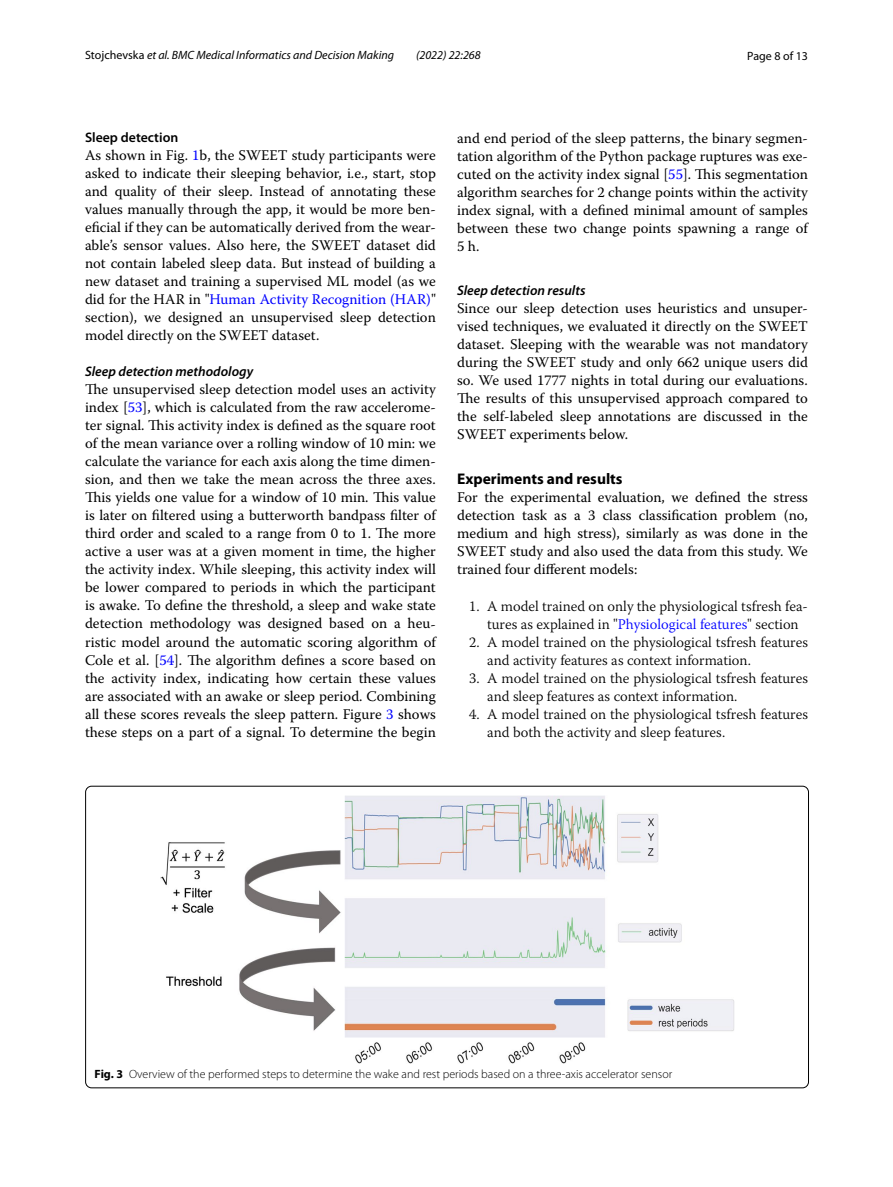
<style>
.page{position:relative;width:893px;height:1187px;background:#fff}
.page>*{position:absolute;margin:0;border:0;box-sizing:border-box;transform-origin:0 0}
.t1{font:700 15.45px "Myriad Pro";color:#000}
.t2{font:14.7px/18px "Warnock Pro";color:#000;text-align:justify}
.t3{font:300 14.7px/18px "Warnock Pro";color:#000}
.t4{font:italic 600 13.8px "Myriad Pro";color:#000}
.t5{font:600 13.8px "Myriad Pro";color:#000}
.t6{font:300 12px "Myriad Pro";color:#000}
.t7{font:italic 12px "Myriad Pro";color:#000}
.t8{font:12px "Myriad Pro";color:#000}
.s1{font-style:normal}
.s2{color:#00f}
.s3{font-weight:700}
</style>
<div class="page">
<img style="left:160px;top:795px;width:574px;height:267px">
<p class="t7" style="left:85px;top:48px;width:311px"><span class="s1">Stojchevska</span> et al. BMC Medical Informatics and Decision Making</p>
<p class="t7" style="left:416px;top:48px;width:66px">(2022) 22:268</p>
<p class="t8" style="left:747px;top:48px;width:62px">Page 8 of 13</p>
<p class="t5" style="left:85px;top:129px;width:95px">Sleep detection</p>
<p class="t2" style="left:85px;top:146px;width:352px">As shown in Fig. <span class="s2">1</span>b, the SWEET study participants were asked to indicate their sleeping behavior, i.e., start, stop and quality of their sleep. Instead of annotating these values manually through the app, it would be more ben&shy;eficial if they can be automatically derived from the wear&shy;able’s sensor values. Also here, the SWEET dataset did not contain labeled sleep data. But instead of building a new dataset and training a supervised ML model (as we did for the HAR in "<span class="s2">Human Activity Recognition (HAR)</span>" section), we designed an unsupervised sleep detection model directly on the SWEET dataset.</p>
<p class="t4" style="left:85px;top:363px;width:170px">Sleep detection methodology</p>
<p class="t2" style="left:85px;top:380px;width:352px">The unsupervised sleep detection model uses an activity index [<span class="s2">53</span>], which is calculated from the raw accelerome&shy;ter signal. This activity index is defined as the square root of the mean variance over a rolling window of 10 min: we calculate the variance for each axis along the time dimen&shy;sion, and then we take the mean across the three axes.<br>This yields one value for a window of 10 min. This value is later on filtered using a butterworth bandpass filter of third order and scaled to a range from 0 to 1. The more active a user was at a given moment in time, the higher the activity index. While sleeping, this activity index will be lower compared to periods in which the participant is awake. To define the threshold, a sleep and wake state detection methodology was designed based on a heu&shy;ristic model around the automatic scoring algorithm of Cole et al. [<span class="s2">54</span>]. The algorithm defines a score based on the activity index, indicating how certain these values are associated with an awake or sleep period. Combining all these scores reveals the sleep pattern. Figure <span class="s2">3</span> shows these steps on a part of a signal. To determine the begin</p>
<p class="t2" style="left:457px;top:128px;width:352px">and end period of the sleep patterns, the binary segmen&shy;tation algorithm of the Python package ruptures was exe&shy;cuted on the activity index signal [<span class="s2">55</span>]. This segmentation algorithm searches for 2 change points within the activity index signal, with a defined minimal amount of samples between these two change points spawning a range of 5 h.</p>
<p class="t4" style="left:457px;top:282px;width:130px">Sleep detection results</p>
<p class="t2" style="left:457px;top:299px;width:352px">Since our sleep detection uses heuristics and unsuper&shy;vised techniques, we evaluated it directly on the SWEET dataset. Sleeping with the wearable was not mandatory during the SWEET study and only 662 unique users did so. We used 1777 nights in total during our evaluations.<br>The results of this unsupervised approach compared to the self-labeled sleep annotations are discussed in the SWEET experiments below.</p>
<p class="t1" style="left:457px;top:468px;width:167px">Experiments and results</p>
<p class="t2" style="left:457px;top:487px;width:352px">For the experimental evaluation, we defined the stress detection task as a 3 class classification problem (no, medium and high stress), similarly as was done in the SWEET study and also used the data from this study. We trained four different models:</p>
<p class="t3" style="left:469px;top:596px;width:340px;text-align:center">1. A model trained on only the physiological tsfresh fea&shy;tures as explained in "<span class="s2">Physiological features</span>" section</p>
<p class="t3" style="left:487px;top:632px;width:322px;text-indent:-18px">2. A model trained on the physiological tsfresh features and activity features as context information.</p>
<p class="t3" style="left:487px;top:668px;width:322px;text-indent:-18px">3. A model trained on the physiological tsfresh features and sleep features as context information.</p>
<p class="t3" style="left:487px;top:704px;width:322px;text-indent:-18px">4. A model trained on the physiological tsfresh features and both the activity and sleep features.</p>
<p class="t6" style="left:95px;top:1067px;width:579px"><span class="s3">Fig. 3</span> Overview of the performed steps to determine the wake and rest periods based on a three-axis accelerator sensor</p>
</div>
